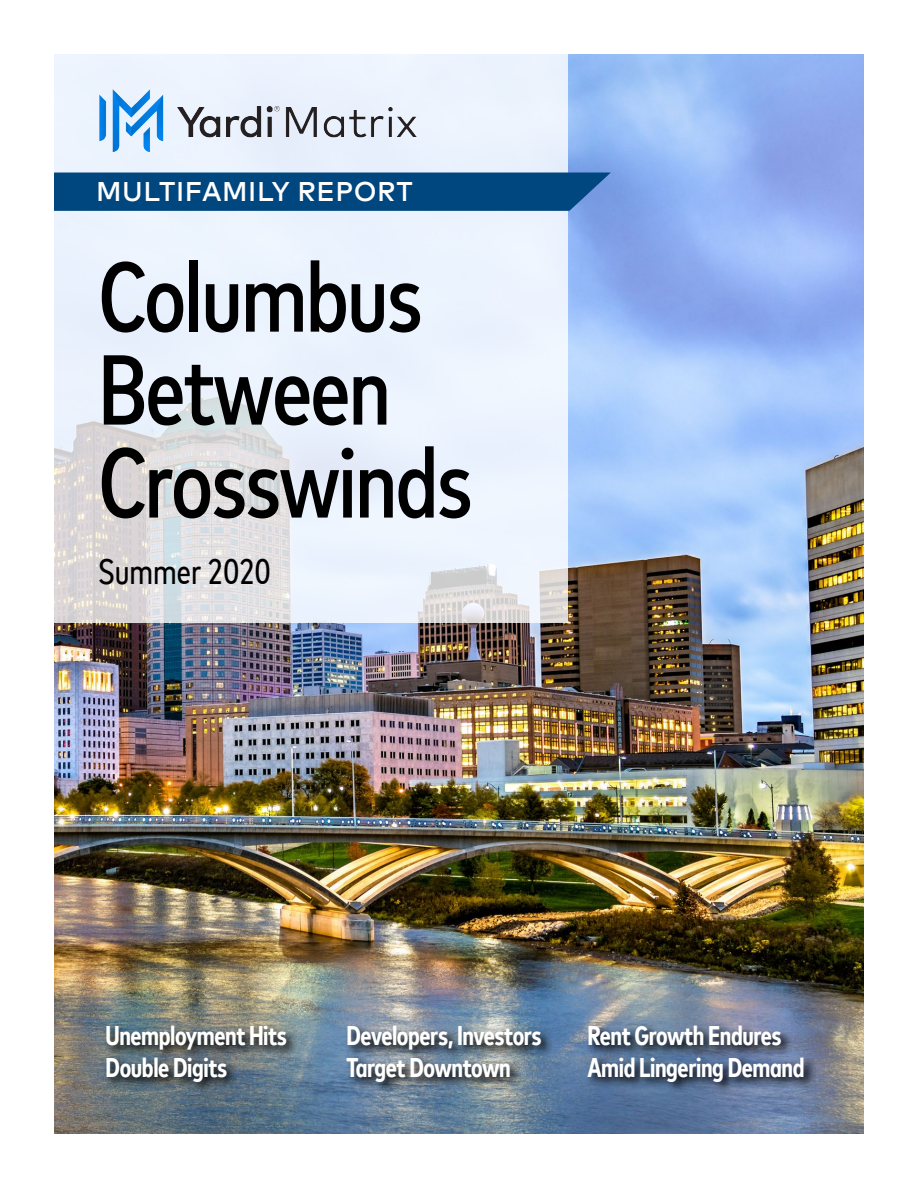
<style>
.page{position:relative;width:918px;height:1188px;background:#fff}
.page>*{position:absolute;margin:0;border:0;box-sizing:border-box;transform-origin:0 0}
.t1{font:500 condensed 99px/93px "Mark Offc Pro";letter-spacing:-.02em;color:#000}
.t2{font:condensed 36px "Mark Offc Pro";color:#000}
.t3{font:700 condensed 27px/31.5px "Mark Offc Pro";letter-spacing:-.015em;color:#fff}
.t4{font:500 27px "Mark Offc Pro";letter-spacing:.02em;color:#fff}
</style>
<div class="page">
<img style="left:54px;top:54px;width:810px;height:1080px">
<svg style="left:54px;top:54px;width:513px;height:569px;background:#e7edf6"></svg>
<div style="left:54px;top:173px;width:557px;height:38px;background:#00467f"></div>
<svg style="left:103px;top:1023px;width:714px;height:71px;background:#5b6d7f"></svg>
<img style="left:99px;top:89px;width:319px;height:63px">
<p class="t4" style="left:96px;top:171px;width:318px">MULTIFAMILY REPORT</p>
<h1 class="t1" style="left:98px;top:243px;width:376px">Columbus<br>Between<br>Crosswinds</h1>
<h2 class="t2" style="left:98px;top:546px;width:174px">Summer 2020</h2>
<p class="t3" style="left:105px;top:1018px;width:183px">Unemployment Hits<br>Double Digits</p>
<p class="t3" style="left:346px;top:1018px;width:197px">Developers, Investors<br>Target Downtown</p>
<p class="t3" style="left:587px;top:1018px;width:219px">Rent Growth Endures<br>Amid Lingering Demand</p>
</div>
